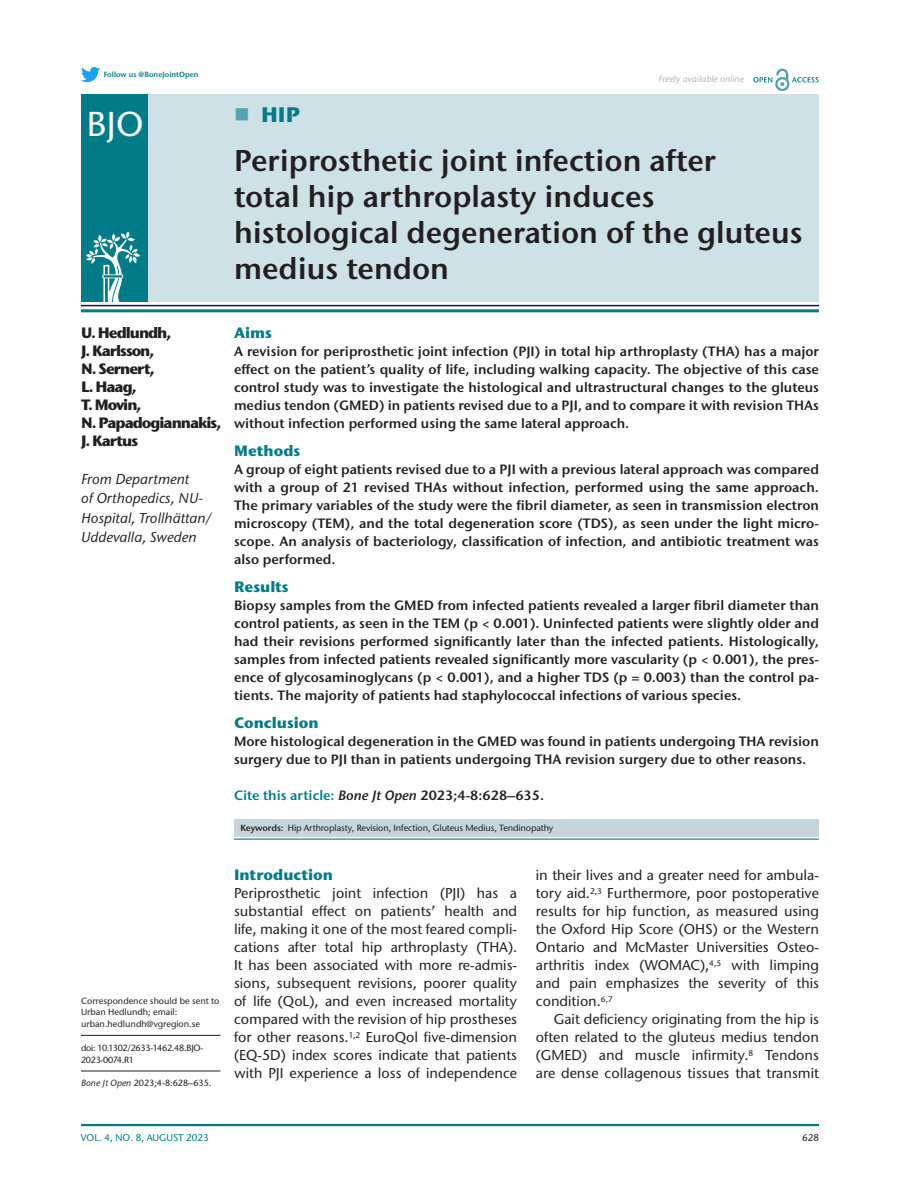
<style>
.page{position:relative;width:918px;height:1188px;background:#fff}
.page>*{position:absolute;margin:0;border:0;box-sizing:border-box;transform-origin:0 0}
.t1{font:500 34.5px "Stone Sans ITC Pro";color:#fff}
.t2{font:600 30px/36px "Stone Sans ITC Pro";color:#231f20}
.t3{font:700 21px "Stone Sans ITC Pro";color:#007c89}
.t4{font:700 15px/18px "Stone Sans ITC Pro";letter-spacing:-.07em;color:#231f20}
.t5{font:700 15px "Stone Sans ITC Pro";color:#007c89}
.t6{font:500 14.25px/18px "Stone Sans ITC Pro";color:#231f20;text-align:justify}
.t7{font:italic 500 14.25px/19.5px "Stone Sans ITC Pro";color:#231f20}
.t8{font:600 13.5px/18px "Stone Sans ITC Pro";color:#231f20;text-align:justify}
.t9{font:500 9.75px "Stone Sans ITC Pro";color:#007c89}
.t10{font:500 9.75px "Stone Sans ITC Pro";color:#231f20}
.t11{font:500 9px/12px "Stone Sans ITC Pro";letter-spacing:-.01em;color:#231f20}
.t12{font:500 9px/12px "Stone Sans ITC Pro";letter-spacing:-.03em;color:#231f20}
.t13{font:italic 500 9px "Stone Sans ITC Pro";color:#b2b3b7}
.t14{font:600 7.5px "Stone Sans ITC Pro";color:#007c89}
.s1{font-style:italic}
.s2{color:#007c89}
.s3{font-weight:600}
</style>
<div class="page">
<hr style="left:81px;top:1124px;width:738px;height:2px;background:#007c89">
<img style="left:81px;top:67px;width:18px;height:15px">
<svg style="left:753px;top:69px;width:66px;height:22px"></svg>
<div style="left:234px;top:819px;width:585px;height:18px;background:#c7d5dd"></div>
<hr style="left:81px;top:305px;width:738px;height:1px;background:#11125f">
<hr style="left:81px;top:309px;width:738px;height:3px;background:#007c89">
<div style="left:81px;top:94px;width:738px;height:208px;background:#cee1e6"></div>
<div style="left:81px;top:95px;width:66px;height:207px;background:#007c89"></div>
<svg style="left:86px;top:231px;width:54px;height:71px"></svg>
<hr style="left:81px;top:1035px;width:139px;height:1px;background:#231f20">
<hr style="left:81px;top:1071px;width:139px;height:1px;background:#231f20">
<hr style="left:234px;top:839px;width:585px;height:1px;background:#007c89">
<p class="t14" style="left:104px;top:70px;width:97px">Follow us @BoneJointOpen</p>
<h1 class="t1" style="left:87px;top:103px;width:58px">BJO</h1>
<p class="t13" style="left:658px;top:73px;width:87px">Freely available online</p>
<h3 class="t3" style="left:261px;top:101px;width:40px">HIP</h3>
<h2 class="t2" style="left:234px;top:142px;width:570px">Periprosthetic joint infection after<br>total hip arthroplasty induces histological degeneration of the gluteus medius tendon</h2>
<p class="t4" style="left:81px;top:324px;width:142px">U. Hedlundh,<br>J. Karlsson,<br>N. Sernert,<br>L. Haag,<br>T. Movin,<br>N. Papadogiannakis,<br>J. Kartus</p>
<p class="t7" style="left:81px;top:469px;width:132px">From Department<br>of Orthopedics, NU-<br>Hospital, Trollhättan/<br>Uddevalla, Sweden</p>
<p class="t11" style="left:81px;top:994px;width:140px">Correspondence should be sent to<br>Urban Hedlundh; email: urban.hedlundh@vgregion.se</p>
<p class="t12" style="left:81px;top:1042px;width:124px">doi: 10.1302/2633-1462.48.BJO-<br>2023-0074.R1</p>
<p class="t11" style="left:81px;top:1077px;width:132px"><span class="s1">Bone Jt Open</span> 2023;4-8:628–635.</p>
<p class="t5" style="left:234px;top:323px;width:39px">Aims</p>
<p class="t8" style="left:234px;top:343px;width:587px">A revision for periprosthetic joint infection (PJI) in total hip arthroplasty (THA) has a major effect on the patient’s quality of life, including walking capacity. The objective of this case control study was to investigate the histological and ultrastructural changes to the gluteus medius tendon (GMED) in patients revised due to a PJI, and to compare it with revision THAs without infection performed using the same lateral approach.</p>
<p class="t5" style="left:234px;top:441px;width:68px">Methods</p>
<p class="t8" style="left:234px;top:460px;width:587px">A group of eight patients revised due to a PJI with a previous lateral approach was compared with a group of 21 revised THAs without infection, performed using the same approach.<br>The primary variables of the study were the fibril diameter, as seen in transmission electron microscopy (TEM), and the total degeneration score (TDS), as seen under the light micro&shy;scope. An analysis of bacteriology, classification of infection, and antibiotic treatment was also performed.</p>
<p class="t5" style="left:234px;top:577px;width:56px">Results</p>
<p class="t8" style="left:234px;top:596px;width:587px">Biopsy samples from the GMED from infected patients revealed a larger fibril diameter than control patients, as seen in the TEM (p &lt; 0.001). Uninfected patients were slightly older and had their revisions performed significantly later than the infected patients. Histologically, samples from infected patients revealed significantly more vascularity (p &lt; 0.001), the pres&shy;ence of glycosaminoglycans (p &lt; 0.001), and a higher TDS (p = 0.003) than the control pa&shy;tients. The majority of patients had staphylococcal infections of various species.</p>
<p class="t5" style="left:234px;top:713px;width:86px">Conclusion</p>
<p class="t8" style="left:234px;top:732px;width:586px">More histological degeneration in the GMED was found in patients undergoing THA revision surgery due to PJI than in patients undergoing THA revision surgery due to other reasons.</p>
<p class="t8" style="left:234px;top:786px;width:312px"><span class="s2">Cite this article:</span> <span class="s1">Bone Jt Open</span> 2023;4-8:628–635.</p>
<p class="t11" style="left:240px;top:822px;width:315px"><span class="s3">Keywords:</span> Hip Arthroplasty, Revision, Infection, Gluteus Medius, Tendinopathy</p>
<p class="t5" style="left:234px;top:865px;width:100px">Introduction</p>
<p class="t6" style="left:234px;top:884px;width:285px">Periprosthetic joint infection (PJI) has a substantial effect on patients’ health and life, making it one of the most feared compli&shy;cations after total hip arthroplasty (THA).<br>It has been associated with more re-admis&shy;sions, subsequent revisions, poorer quality of life (QoL), and even increased mortality compared with the revision of hip prostheses for other reasons.<sup>1,2</sup> EuroQol five-dimension (EQ-5D) index scores indicate that patients with PJI experience a loss of independence</p>
<p class="t6" style="left:536px;top:866px;width:285px">in their lives and a greater need for ambula&shy;tory aid.<sup>2,3</sup> Furthermore, poor postoperative results for hip function, as measured using the Oxford Hip Score (OHS) or the Western Ontario and McMaster Universities Osteo&shy;arthritis index (WOMAC),<sup>4,5</sup> with limping and pain emphasizes the severity of this condition.<sup>6,7</sup></p>
<p class="t6" style="left:536px;top:1010px;width:285px;text-indent:18px">Gait deficiency originating from the hip is often related to the gluteus medius tendon (GMED) and muscle infirmity.<sup>8</sup> Tendons are dense collagenous tissues that transmit</p>
<p class="t9" style="left:81px;top:1132px;width:129px">VOL. 4, NO. 8, AUGUST 2023</p>
<p class="t10" style="left:802px;top:1132px;width:18px">628</p>
</div>
